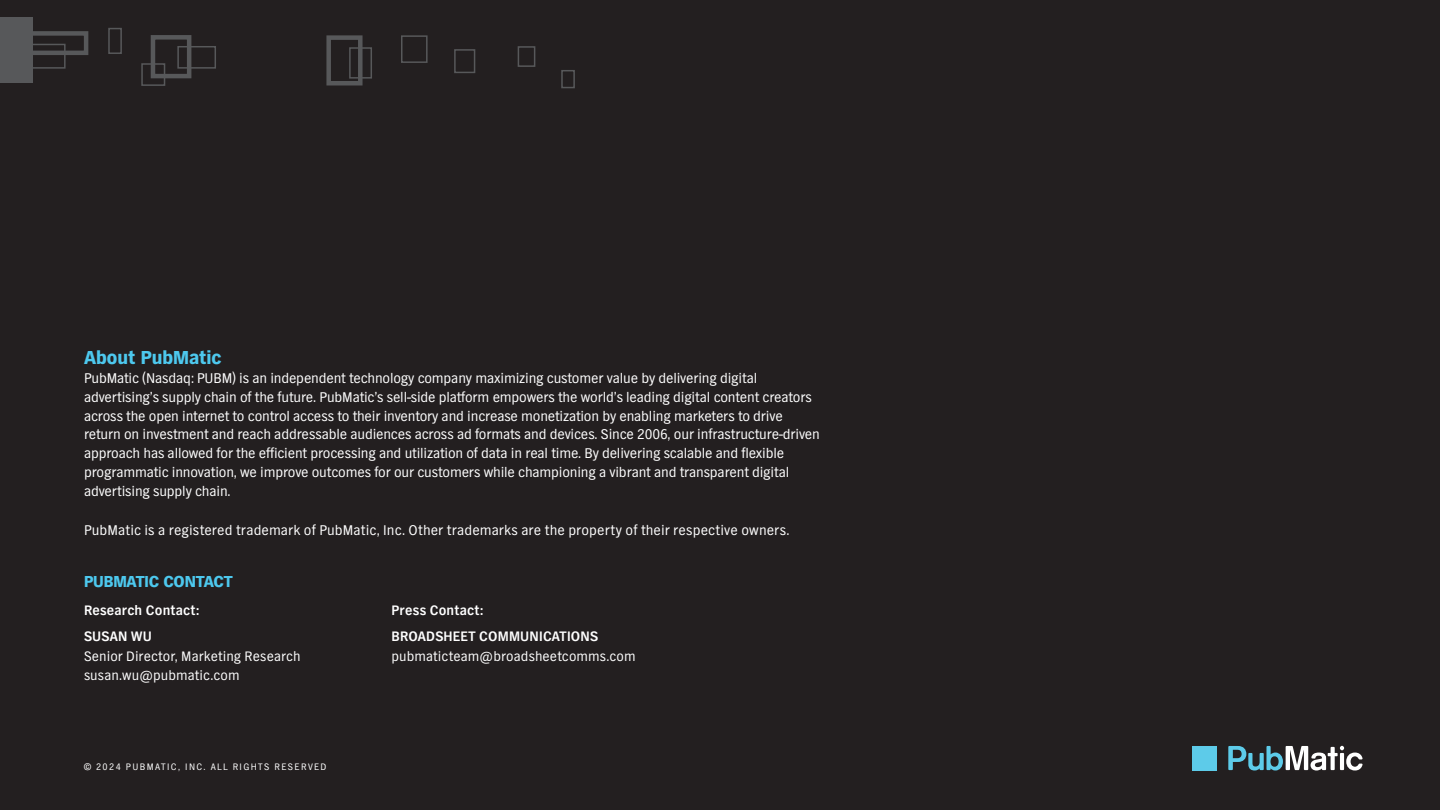
<style>
.page{position:relative;width:1440px;height:810px;background:#231f20}
.page>*{position:absolute;margin:0;border:0;box-sizing:border-box;transform-origin:0 0}
.t1{font:900 19.5px "TV Nord EF";color:#4dc8ee}
.t2{font:900 16.5px "TV Nord EF";letter-spacing:-.01em;color:#4dc8ee}
.t3{font:14.7px/18.8px "TV Nord EF";letter-spacing:-.01em;color:#fff}
.t4{font:14.7px "TV Nord EF";letter-spacing:.01em;color:#fff}
.t5{font:14.25px/19.5px "TV Nord EF";letter-spacing:.01em;color:#fff}
.t6{font:700 14.25px/26.1px "TV Nord EF";letter-spacing:.015em;color:#fff}
.t7{font:9.75px "TV Nord EF";letter-spacing:.14em;color:#fff}
</style>
<div class="page">
<div style="left:0;top:17px;width:33px;height:66px;background:#57585a"></div>
<svg style="left:33px;top:31px;width:55px;height:38px"></svg>
<div style="left:108px;top:28px;width:14px;height:26px;border:2px solid #57585a"></div>
<div style="left:177px;top:46px;width:39px;height:23px;border:2px solid #57585a"></div>
<div style="left:141px;top:63px;width:24px;height:23px;border:2px solid #57585a"></div>
<div style="left:151px;top:35px;width:40px;height:43px;border:4px solid #57585a"></div>
<div style="left:326px;top:35px;width:36px;height:51px;border:4px solid #57585a"></div>
<div style="left:349px;top:47px;width:23px;height:32px;border:2px solid #57585a"></div>
<div style="left:401px;top:35px;width:26px;height:28px;border:2px solid #57585a"></div>
<div style="left:454px;top:49px;width:21px;height:24px;border:2px solid #57585a"></div>
<div style="left:518px;top:46px;width:17px;height:21px;border:2px solid #57585a"></div>
<div style="left:561px;top:70px;width:14px;height:18px;border:2px solid #57585a"></div>
<svg style="left:1228px;top:746px;width:134px;height:24px"></svg>
<div style="left:1192px;top:746px;width:24px;height:24px;background:#5dcbe9"></div>
<h1 class="t1" style="left:84px;top:347px;width:139px">About PubMatic</h1>
<p class="t3" style="left:84px;top:369px;width:737px">PubMatic (Nasdaq: PUBM) is an independent technology company maximizing customer value by delivering digital advertising’s supply chain of the future. PubMatic’s sell-side platform empowers the world’s leading digital content creators across the open internet to control access to their inventory and increase monetization by enabling marketers to drive return on investment and reach addressable audiences across ad formats and devices. Since 2006, our infrastructure-driven approach has allowed for the efficient processing and utilization of data in real time. By delivering scalable and flexible programmatic innovation, we improve outcomes for our customers while championing a vibrant and transparent digital advertising supply chain.</p>
<p class="t4" style="left:84px;top:522px;width:707px">PubMatic is a registered trademark of PubMatic, Inc. Other trademarks are the property of their respective owners.</p>
<p class="t2" style="left:84px;top:572px;width:150px">PUBMATIC CONTACT</p>
<p class="t6" style="left:391px;top:597px;width:208px">Press Contact:<br>BROADSHEET COMMUNICATIONS</p>
<p class="t5" style="left:391px;top:646px;width:246px">pubmaticteam@broadsheetcomms.com</p>
<p class="t6" style="left:84px;top:597px;width:116px">Research Contact:<br>SUSAN WU</p>
<p class="t5" style="left:84px;top:646px;width:218px">Senior Director, Marketing Research susan.wu@pubmatic.com</p>
<p class="t7" style="left:84px;top:762px;width:244px">© 2024 PUBMATIC, INC. ALL RIGHTS RESERVED</p>
</div>
